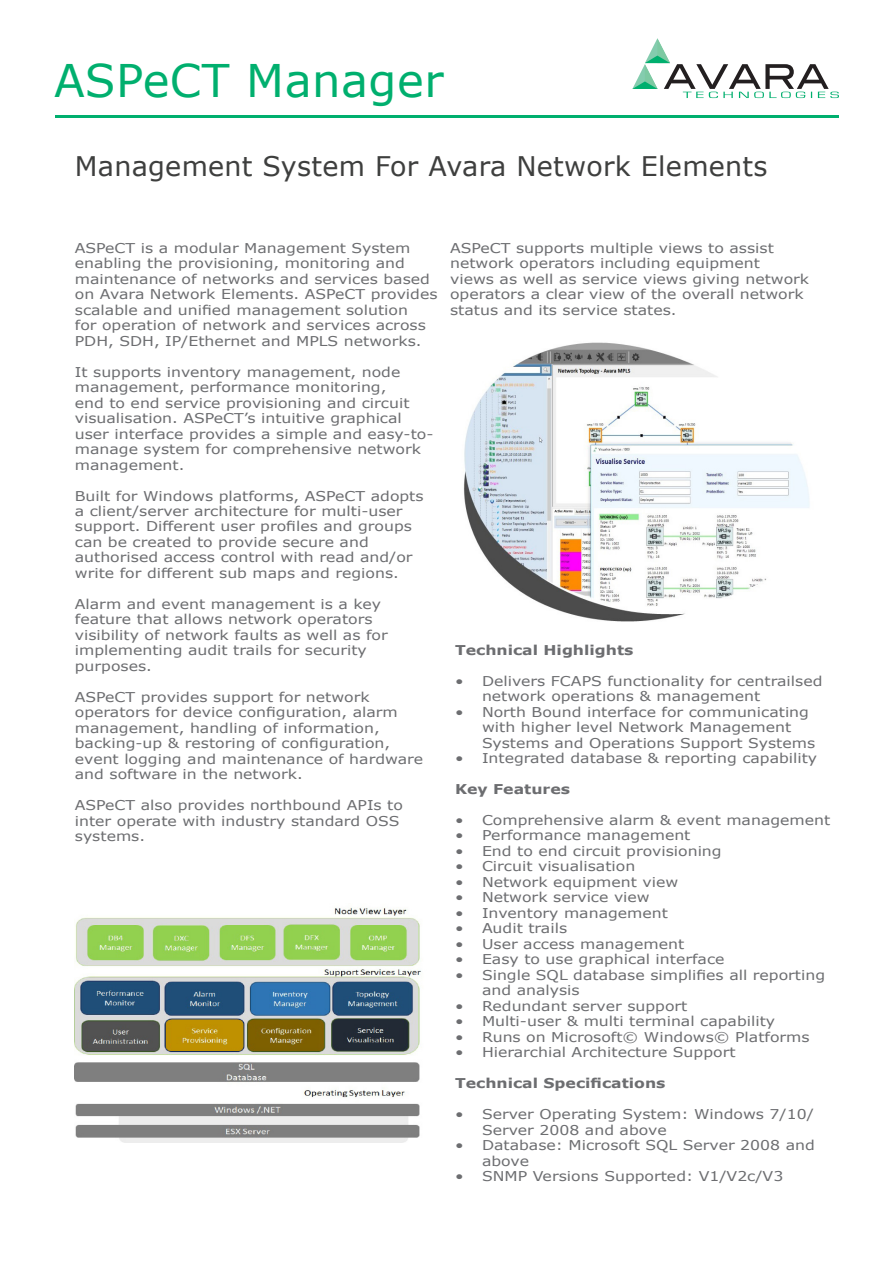
<style>
.page{position:relative;width:893px;height:1263px;background:#fff}
.page>*{position:absolute;margin:0;border:0;box-sizing:border-box;transform-origin:0 0}
.t1{font:45px "Verdana";letter-spacing:.01em;color:#00af6e}
.t2{font:27px "Verdana";letter-spacing:.01em;color:#3e3f3e}
.t3{font:13.5px/15.5px "Verdana";color:#6c6d70;scale:1.16 1}
.t4{font:700 13.5px "Verdana";color:#6c6d70;scale:1.16 1}
</style>
<div class="page">
<hr style="left:55px;top:116px;width:784px;height:2px;background:#00af6e">
<svg style="left:632px;top:38px;width:207px;height:60px"></svg>
<img style="left:464px;top:342px;width:346px;height:280px">
<img style="left:75px;top:907px;width:346px;height:235px">
<p class="t1" style="left:54px;top:50px;width:391px">ASPeCT Manager</p>
<p class="t2" style="left:75px;top:147px;width:694px">Management System For Avara Network Elements</p>
<p class="t3" style="left:75px;top:240px;width:314px">ASPeCT is a modular Management System enabling the provisioning, monitoring and maintenance of networks and services based on Avara Network Elements. ASPeCT provides scalable and unified management solution<br>for operation of network and services across PDH, SDH, IP/Ethernet and MPLS networks.</p>
<p class="t3" style="left:75px;top:364px;width:311px">It supports inventory management, node management, performance monitoring,<br>end to end service provisioning and circuit visualisation. ASPeCT’s intuitive graphical user interface provides a simple and easy-to&shy;manage system for comprehensive network management.</p>
<p class="t3" style="left:75px;top:488px;width:302px">Built for Windows platforms, ASPeCT adopts a client/server architecture for multi-user support. Different user profiles and groups can be created to provide secure and authorised access control with read and/or write for different sub maps and regions.</p>
<p class="t3" style="left:75px;top:596px;width:271px">Alarm and event management is a key feature that allows network operators visibility of network faults as well as for implementing audit trails for security purposes.</p>
<p class="t3" style="left:75px;top:689px;width:302px">ASPeCT provides support for network operators for device configuration, alarm management, handling of information, backing-up &amp; restoring of configuration, event logging and maintenance of hardware and software in the network.</p>
<p class="t3" style="left:75px;top:797px;width:284px">ASPeCT also provides northbound APIs to inter operate with industry standard OSS systems.</p>
<p class="t3" style="left:450px;top:240px;width:311px">ASPeCT supports multiple views to assist network operators including equipment<br>views as well as service views giving network operators a clear view of the overall network status and its service states.</p>
<p class="t4" style="left:455px;top:640px;width:155px">Technical Highlights</p>
<p class="t3" style="left:482px;top:673px;width:295px;text-indent:-27px">• Delivers FCAPS functionality for centrailsed network operations &amp; management</p>
<p class="t3" style="left:482px;top:704px;width:289px;text-indent:-27px">• North Bound interface for communicating with higher level Network Management<br>Systems and Operations Support Systems</p>
<p class="t3" style="left:455px;top:750px;width:314px">• Integrated database &amp; reporting capability</p>
<p class="t4" style="left:455px;top:779px;width:101px">Key Features</p>
<p class="t3" style="left:455px;top:812px;width:325px">• Comprehensive alarm &amp; event management</p>
<p class="t3" style="left:455px;top:828px;width:205px">• Performance management</p>
<p class="t3" style="left:455px;top:843px;width:231px">• End to end circuit provisioning</p>
<p class="t3" style="left:455px;top:859px;width:157px">• Circuit visualisation</p>
<p class="t3" style="left:455px;top:874px;width:194px">• Network equipment view</p>
<p class="t3" style="left:455px;top:889px;width:169px">• Network service view</p>
<p class="t3" style="left:455px;top:905px;width:185px">• Inventory management</p>
<p class="t3" style="left:455px;top:920px;width:98px">• Audit trails</p>
<p class="t3" style="left:455px;top:936px;width:199px">• User access management</p>
<p class="t3" style="left:455px;top:951px;width:234px">• Easy to use graphical interface</p>
<p class="t3" style="left:482px;top:967px;width:297px;text-indent:-27px">• Single SQL database simplifies all reporting and analysis</p>
<p class="t3" style="left:455px;top:998px;width:202px">• Redundant server support</p>
<p class="t3" style="left:455px;top:1013px;width:277px">• Multi-user &amp; multi terminal capability</p>
<p class="t3" style="left:455px;top:1029px;width:307px">• Runs on Microsoft© Windows© Platforms</p>
<p class="t3" style="left:455px;top:1044px;width:243px">• Hierarchial Architecture Support</p>
<p class="t4" style="left:455px;top:1074px;width:183px">Technical Specifications</p>
<p class="t3" style="left:482px;top:1106px;width:288px;text-indent:-27px">• Server Operating System: Windows 7/10/<br>Server 2008 and above</p>
<p class="t3" style="left:482px;top:1137px;width:288px;text-indent:-27px">• Database: Microsoft SQL Server 2008 and above</p>
<p class="t3" style="left:455px;top:1168px;width:285px">• SNMP Versions Supported: V1/V2c/V3</p>
</div>
